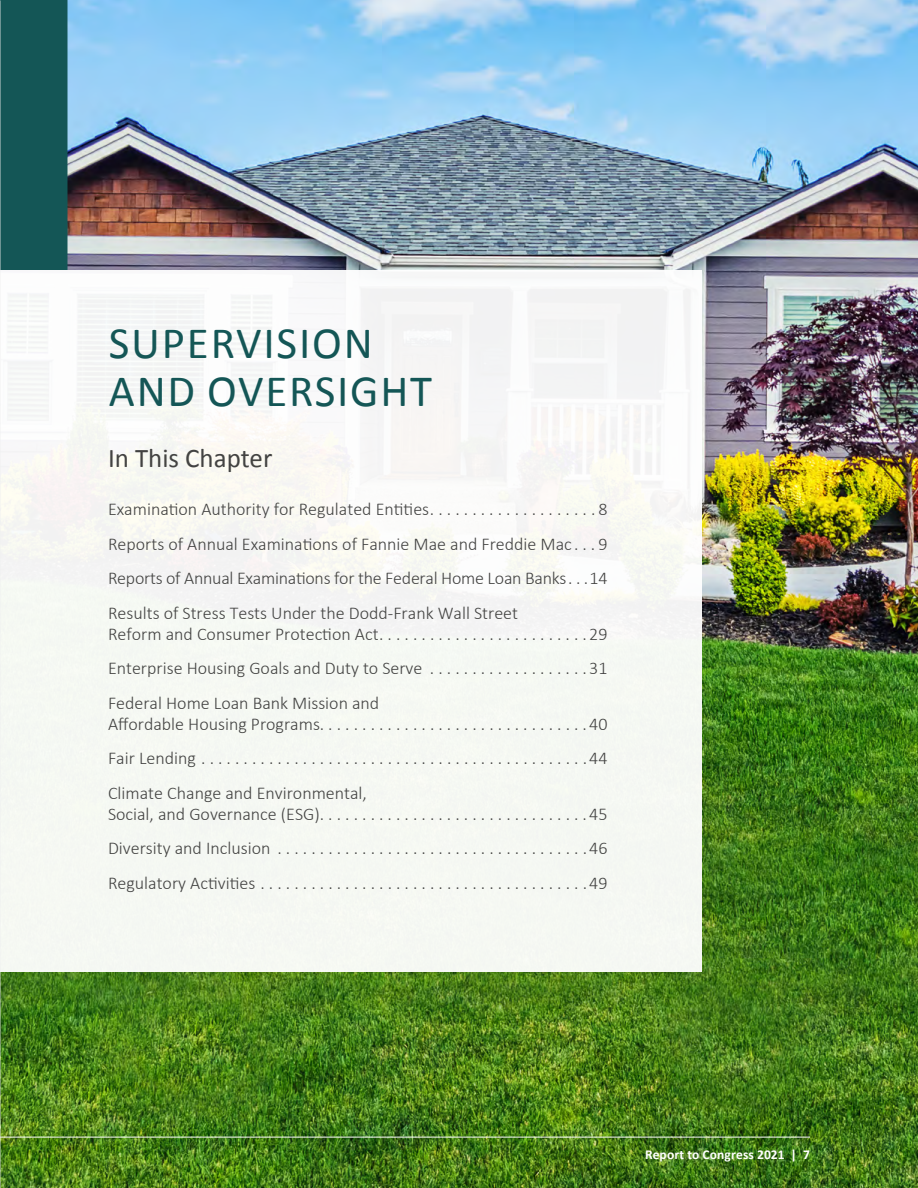
<style>
.page{position:relative;width:918px;height:1188px;background:#fff}
.page>*{position:absolute;margin:0;border:0;box-sizing:border-box;transform-origin:0 0}
.t1{font:45px/48px "Calibri";letter-spacing:.04em;color:#145656}
.t2{font:27px "Calibri";color:#434342}
.t3{font:300 18px/21px "Calibri";color:#434342}
.t4{font:700 13.5px "Calibri";letter-spacing:.01em;color:#fff}
</style>
<div class="page">
<img style="left:0;top:0;width:918px;height:1188px">
<div style="left:0;top:0;width:68px;height:270px;background:#145656"></div>
<div style="left:0;top:270px;width:702px;height:701px;background:#f6f8f3"></div>
<hr style="left:0;top:1137px;width:810px;height:1px;background:#fff">
<h2 class="t1" style="left:109px;top:318px;width:325px">SUPERVISION<br>AND OVERSIGHT</h2>
<p class="t2" style="left:108px;top:440px;width:166px">In This Chapter</p>
<p class="t3" style="left:108px;top:499px;width:501px">Examination Authority for Regulated Entities . . . . . . . . . . . . . . . . . . . . 8</p>
<p class="t3" style="left:108px;top:533px;width:501px">Reports of Annual Examinations of Fannie Mae and Freddie Mac . . . 9</p>
<p class="t3" style="left:108px;top:568px;width:501px">Reports of Annual Examinations for the Federal Home Loan Banks . . .14</p>
<p class="t3" style="left:108px;top:602px;width:501px">Results of Stress Tests Under the Dodd-Frank Wall Street<br>Reform and Consumer Protection Act . . . . . . . . . . . . . . . . . . . . . . . . .29</p>
<p class="t3" style="left:108px;top:658px;width:501px">Enterprise Housing Goals and Duty to Serve . . . . . . . . . . . . . . . . . . . 31</p>
<p class="t3" style="left:108px;top:692px;width:501px">Federal Home Loan Bank Mission and<br>Affordable Housing Programs . . . . . . . . . . . . . . . . . . . . . . . . . . . . . . . .40</p>
<p class="t3" style="left:108px;top:748px;width:501px">Fair Lending . . . . . . . . . . . . . . . . . . . . . . . . . . . . . . . . . . . . . . . . . . . . . .44</p>
<p class="t3" style="left:108px;top:782px;width:501px">Climate Change and Environmental,<br>Social, and Governance (ESG) . . . . . . . . . . . . . . . . . . . . . . . . . . . . . . . .45</p>
<p class="t3" style="left:108px;top:838px;width:501px">Diversity and Inclusion . . . . . . . . . . . . . . . . . . . . . . . . . . . . . . . . . . . . .46</p>
<p class="t3" style="left:108px;top:872px;width:501px">Regulatory Activities . . . . . . . . . . . . . . . . . . . . . . . . . . . . . . . . . . . . . . .49</p>
<p class="t4" style="left:645px;top:1145px;width:166px">Report to Congress 2021 | 7</p>
</div>
